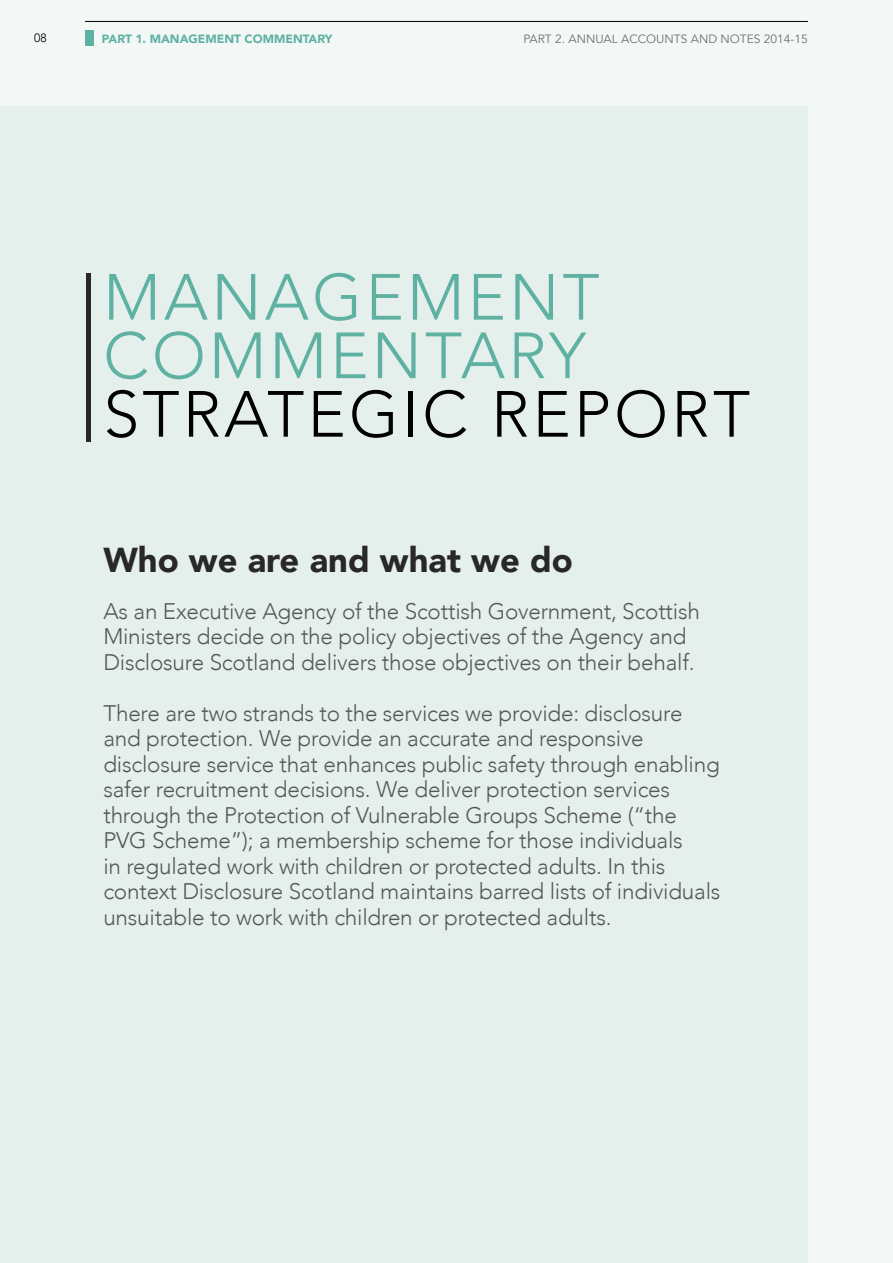
<style>
.page{position:relative;width:893px;height:1263px;background:#f3f8f7}
.page>*{position:absolute;margin:0;border:0;box-sizing:border-box;transform-origin:0 0}
.t1{font:300 64.5px/58.5px "Avenir";letter-spacing:.05em;color:#5fb2a2}
.t2{font:300 64.5px "Avenir";letter-spacing:.05em;color:#000}
.t3{font:900 34.5px "Avenir";color:#282827}
.t4{font:300 22.5px/25.5px "Avenir";letter-spacing:-.01em;color:#575756}
.t5{font:12px "Avenir";color:#706f6f}
.t6{font:900 12px "Avenir";color:#5fb2a2}
.t7{font:300 12px "Avenir";color:#000}
</style>
<div class="page">
<div style="left:0;top:106px;width:808px;height:1157px;background:#e5f0ed"></div>
<hr style="left:86px;top:273px;width:4px;height:169px;background:#282827">
<div style="left:85px;top:31px;width:8px;height:15px;background:#5fb2a2"></div>
<hr style="left:85px;top:21px;width:723px;height:1px;background:#000">
<p class="t7" style="left:34px;top:31px;width:14px">08</p>
<p class="t6" style="left:102px;top:28px;width:232px">PART 1. MANAGEMENT COMMENTARY</p>
<p class="t5" style="left:523px;top:31px;width:286px">PART 2. ANNUAL ACCOUNTS AND NOTES 2014-15</p>
<h1 class="t1" style="left:103px;top:268px;width:498px">MANAGEMENT<br>COMMENTARY</h1>
<h1 class="t2" style="left:103px;top:376px;width:648px">STRATEGIC REPORT</h1>
<h2 class="t3" style="left:103px;top:531px;width:471px">Who we are and what we do</h2>
<p class="t4" style="left:103px;top:598px;width:598px">As an Executive Agency of the Scottish Government, Scottish<br>Ministers decide on the policy objectives of the Agency and<br>Disclosure Scotland delivers those objectives on their behalf.</p>
<p class="t4" style="left:103px;top:700px;width:619px">There are two strands to the services we provide: disclosure and protection. We provide an accurate and responsive disclosure service that enhances public safety through enabling safer recruitment decisions. We deliver protection services through the Protection of Vulnerable Groups Scheme (“the PVG Scheme”); a membership scheme for those individuals<br>in regulated work with children or protected adults. In this context Disclosure Scotland maintains barred lists of individuals unsuitable to work with children or protected adults.</p>
</div>
